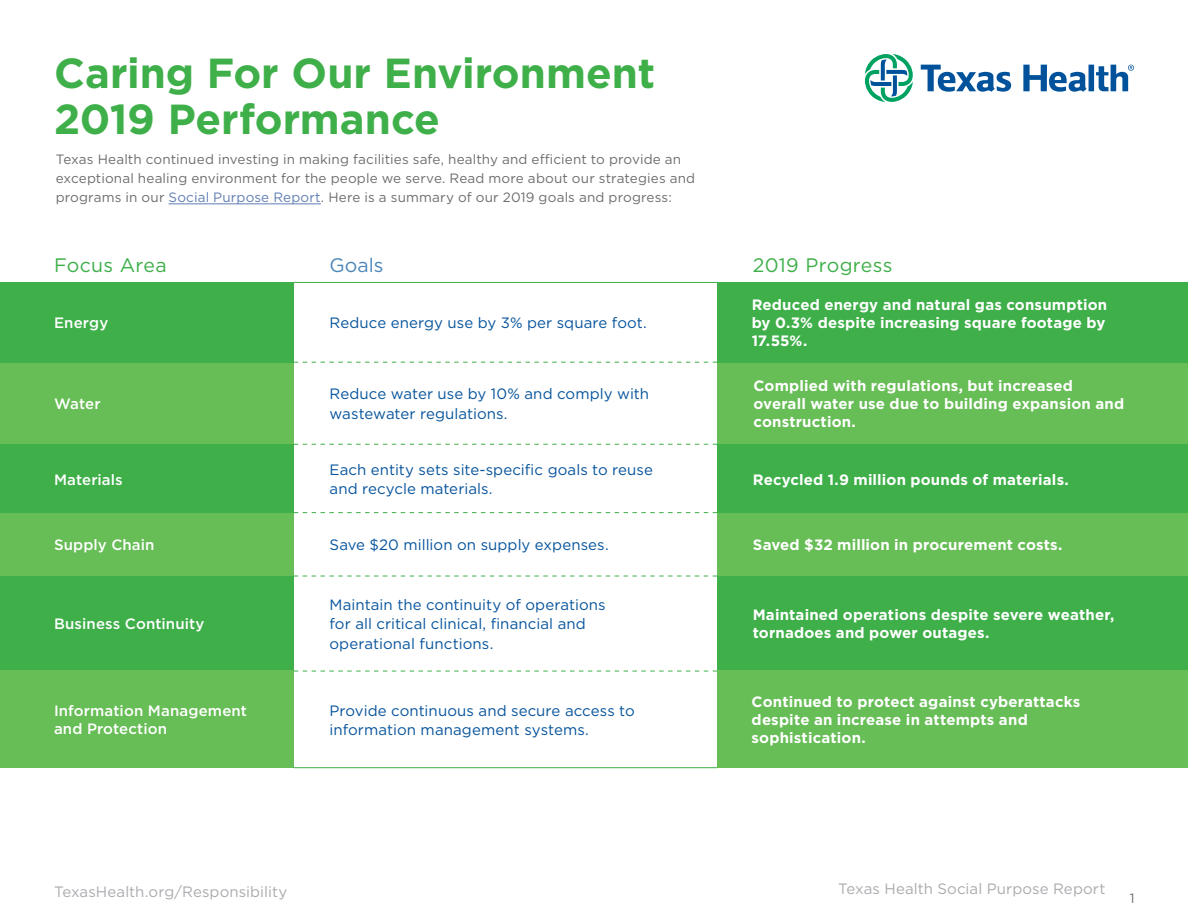
<style>
.page{position:relative;width:1188px;height:918px;background:#fff}
.page>*{position:absolute;margin:0;border:0;box-sizing:border-box;transform-origin:0 0}
.t1{font:700 42px/46.5px "Gotham";color:#3eaf49}
.t2{font:19.5px "Gotham";letter-spacing:.015em;color:#3eaf49}
.t3{font:19.5px "Gotham";color:#4b86b9}
.t4{font:700 15px/18px "Gotham";letter-spacing:.01em;color:#fff}
.t5{font:15px/19.5px "Gotham";letter-spacing:.005em;color:#07549c}
.t6{font:500 15px/18px "Gotham";letter-spacing:.01em;color:#fff}
.t7{font:15px "Gotham";letter-spacing:.005em;color:#aaabaf}
.t8{font:13.5px/19.5px "Gotham";letter-spacing:.01em;color:#6c6d70}
.s1{color:#607eb4}
</style>
<div class="page">
<div style="left:717px;top:282px;width:471px;height:81px;background:#3eaf49"></div>
<div style="left:717px;top:575px;width:471px;height:96px;background:#3eaf49"></div>
<div style="left:717px;top:444px;width:471px;height:69px;background:#3eaf49"></div>
<div style="left:717px;top:363px;width:471px;height:81px;background:#67bd56"></div>
<div style="left:717px;top:671px;width:471px;height:97px;background:#67bd56"></div>
<hr style="left:169px;top:204px;width:152px;height:1px;background:#607eb4">
<div style="left:0;top:282px;width:294px;height:81px;background:#3eaf49"></div>
<div style="left:0;top:574px;width:294px;height:98px;background:#3eaf49"></div>
<div style="left:0;top:444px;width:294px;height:69px;background:#3eaf49"></div>
<div style="left:0;top:363px;width:294px;height:81px;background:#67bd56"></div>
<div style="left:0;top:671px;width:294px;height:97px;background:#67bd56"></div>
<div style="left:0;top:513px;width:294px;height:62px;background:#67bd56"></div>
<svg style="left:921px;top:65px;width:90px;height:27px"></svg>
<svg style="left:1023px;top:65px;width:64px;height:27px"></svg>
<div style="left:1089px;top:65px;width:5px;height:26px;background:#01529a"></div>
<svg style="left:865px;top:54px;width:48px;height:48px"></svg>
<svg style="left:1096px;top:65px;width:38px;height:26px"></svg>
<div style="left:717px;top:513px;width:471px;height:62px;background:#67bd56"></div>
<svg style="left:294px;top:362px;width:423px;height:1px"></svg>
<svg style="left:294px;top:444px;width:423px;height:1px"></svg>
<svg style="left:294px;top:512px;width:423px;height:1px"></svg>
<svg style="left:294px;top:576px;width:423px;height:1px"></svg>
<svg style="left:294px;top:671px;width:423px;height:1px"></svg>
<hr style="left:294px;top:282px;width:423px;height:1px;background:#3eaf49">
<hr style="left:294px;top:767px;width:423px;height:1px;background:#3eaf49">
<h1 class="t1" style="left:54px;top:49px;width:603px">Caring For Our Environment<br>2019 Performance</h1>
<p class="t8" style="left:56px;top:149px;width:641px">Texas Health continued investing in making facilities safe, healthy and efficient to provide an exceptional healing environment for the people we serve. Read more about our strategies and programs in our <span class="s1">Social Purpose Report</span>. Here is a summary of our 2019 goals and progress:</p>
<h2 class="t2" style="left:54px;top:253px;width:114px">Focus Area</h2>
<h2 class="t3" style="left:330px;top:253px;width:55px">Goals</h2>
<h2 class="t2" style="left:753px;top:253px;width:141px">2019 Progress</h2>
<p class="t6" style="left:54px;top:314px;width:56px">Energy</p>
<p class="t6" style="left:54px;top:395px;width:48px">Water</p>
<p class="t6" style="left:54px;top:470px;width:70px">Materials</p>
<p class="t6" style="left:54px;top:536px;width:102px">Supply Chain</p>
<p class="t6" style="left:54px;top:615px;width:152px">Business Continuity</p>
<p class="t6" style="left:54px;top:702px;width:195px">Information Management and Protection</p>
<p class="t5" style="left:330px;top:313px;width:319px">Reduce energy use by 3% per square foot.</p>
<p class="t5" style="left:330px;top:384px;width:321px">Reduce water use by 10% and comply with wastewater regulations.</p>
<p class="t5" style="left:330px;top:459px;width:325px">Each entity sets site-specific goals to reuse and recycle materials.</p>
<p class="t5" style="left:330px;top:535px;width:281px">Save $20 million on supply expenses.</p>
<p class="t5" style="left:330px;top:594px;width:278px">Maintain the continuity of operations for all critical clinical, financial and operational functions.</p>
<p class="t5" style="left:330px;top:700px;width:307px">Provide continuous and secure access to information management systems.</p>
<p class="t4" style="left:752px;top:296px;width:357px">Reduced energy and natural gas consumption by 0.3% despite increasing square footage by<br>17.55%.</p>
<p class="t4" style="left:754px;top:377px;width:372px">Complied with regulations, but increased overall water use due to building expansion and construction.</p>
<p class="t4" style="left:753px;top:470px;width:318px">Recycled 1.9 million pounds of materials.</p>
<p class="t4" style="left:753px;top:536px;width:311px">Saved $32 million in procurement costs.</p>
<p class="t4" style="left:753px;top:606px;width:363px">Maintained operations despite severe weather, tornadoes and power outages.</p>
<p class="t4" style="left:752px;top:693px;width:330px">Continued to protect against cyberattacks despite an increase in attempts and sophistication.</p>
<p class="t7" style="left:54px;top:882px;width:235px">TexasHealth.org/Responsibility</p>
<p class="t7" style="left:838px;top:879px;width:269px">Texas Health Social Purpose Report</p>
<p class="t8" style="left:1130px;top:888px;width:6px">1</p>
</div>
